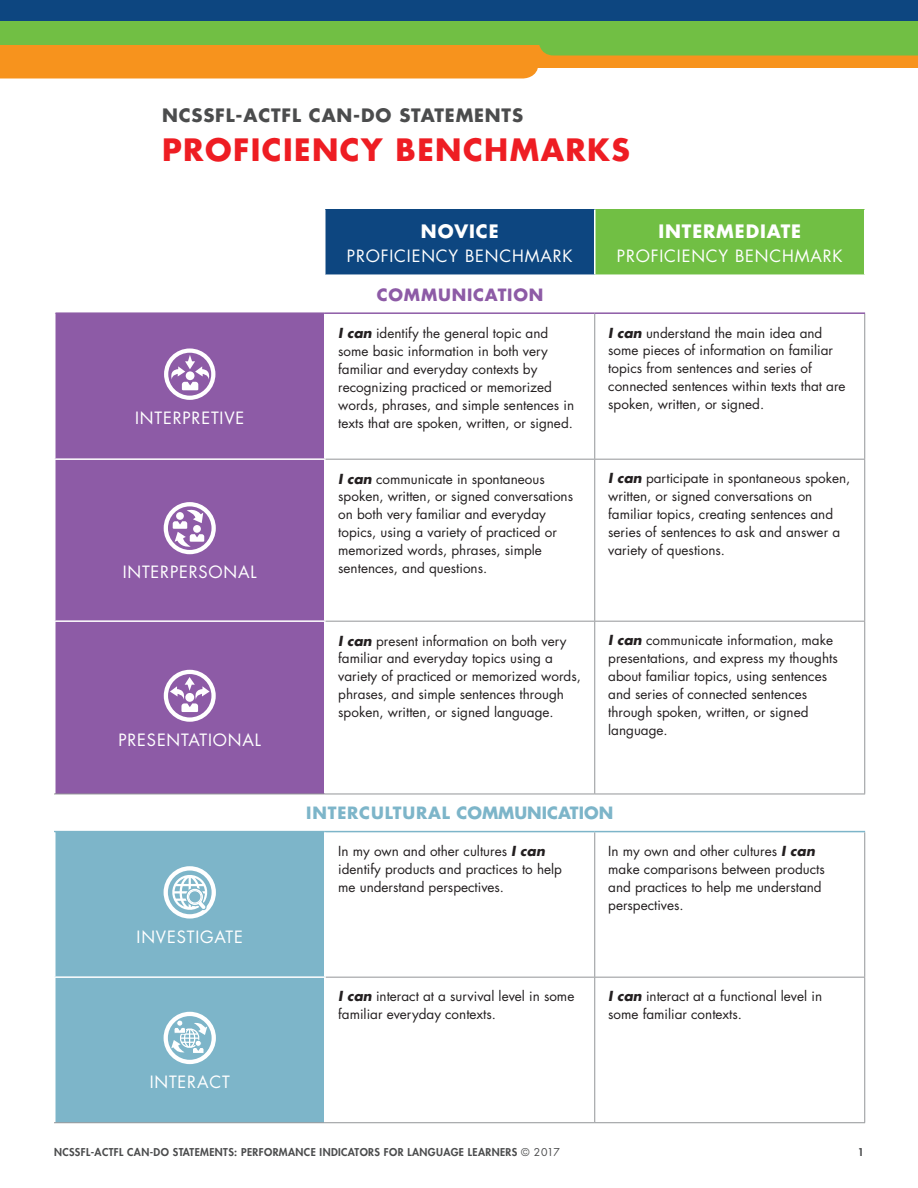
<style>
.page{position:relative;width:918px;height:1188px;background:#fff}
.page>*{position:absolute;margin:0;border:0;box-sizing:border-box;transform-origin:0 0}
.t1{font:700 30px "Futura";letter-spacing:.045em;color:#ee1d23}
.t2{font:700 18px "Futura";letter-spacing:.045em;color:#4b4c4d}
.t3{font:700 18px "Futura";letter-spacing:.05em;color:#fff}
.t4{font:16.5px "Futura";letter-spacing:.05em;color:#fff}
.t5{font:700 16.5px "Futura";color:#7db5c9}
.t6{font:700 16.5px "Futura";letter-spacing:.05em;color:#8d5ba6}
.t7{font:13.5px/18px "Futura";color:#231f20}
._1-Head{font:800 10.5px "Futura";letter-spacing:.035em;color:#4b4c4d}
.s1{font-weight:700;font-style:italic}
.s2{font-weight:400}
</style>
<div class="page">
<svg style="left:0;top:21px;width:918px;height:57px;background:#b5b040"></svg>
<div style="left:0;top:0;width:918px;height:21px;background:#0d4680"></div>
<div style="left:325px;top:210px;width:270px;height:65px;background:#0d4680"></div>
<div style="left:595px;top:210px;width:270px;height:65px;background:#71bf44"></div>
<div style="left:56px;top:314px;width:268px;height:306px;background:#8d5ba6"></div>
<div style="left:55px;top:621px;width:270px;height:173px;background:#8d5ba6"></div>
<div style="left:56px;top:832px;width:268px;height:290px;background:#7db5c9"></div>
<hr style="left:54px;top:622px;width:2px;height:172px;background:#fff">
<hr style="left:324px;top:622px;width:2px;height:172px;background:#fff">
<hr style="left:54px;top:620px;width:272px;height:2px;background:#fff">
<hr style="left:54px;top:458px;width:272px;height:2px;background:#fff">
<hr style="left:594px;top:832px;width:1px;height:145px;background:#939598">
<hr style="left:864px;top:832px;width:1px;height:145px;background:#939598">
<hr style="left:326px;top:977px;width:269px;height:1px;background:#939598">
<hr style="left:595px;top:977px;width:270px;height:1px;background:#939598">
<hr style="left:594px;top:978px;width:1px;height:144px;background:#939598">
<hr style="left:864px;top:978px;width:1px;height:144px;background:#939598">
<hr style="left:594px;top:314px;width:1px;height:145px;background:#939598">
<hr style="left:864px;top:314px;width:1px;height:145px;background:#939598">
<hr style="left:326px;top:459px;width:269px;height:1px;background:#939598">
<hr style="left:595px;top:459px;width:270px;height:1px;background:#939598">
<hr style="left:594px;top:460px;width:1px;height:161px;background:#939598">
<hr style="left:864px;top:460px;width:1px;height:161px;background:#939598">
<hr style="left:326px;top:621px;width:269px;height:1px;background:#939598">
<hr style="left:595px;top:621px;width:270px;height:1px;background:#939598">
<hr style="left:594px;top:622px;width:1px;height:172px;background:#939598">
<hr style="left:864px;top:622px;width:1px;height:172px;background:#939598">
<hr style="left:325px;top:274px;width:270px;height:2px;background:#fff">
<hr style="left:595px;top:274px;width:271px;height:2px;background:#fff">
<hr style="left:56px;top:312px;width:269px;height:2px;background:#8d5ba6">
<hr style="left:325px;top:312px;width:270px;height:2px;background:#8d5ba6">
<hr style="left:595px;top:312px;width:270px;height:2px;background:#8d5ba6">
<hr style="left:54px;top:831px;width:271px;height:1px;background:#7db5c9">
<hr style="left:325px;top:831px;width:270px;height:1px;background:#7db5c9">
<hr style="left:595px;top:831px;width:270px;height:1px;background:#7db5c9">
<hr style="left:324px;top:210px;width:2px;height:64px;background:#fff">
<hr style="left:594px;top:210px;width:2px;height:64px;background:#fff">
<hr style="left:864px;top:210px;width:2px;height:64px;background:#fff">
<hr style="left:54px;top:794px;width:271px;height:1px;background:#939598">
<hr style="left:325px;top:794px;width:270px;height:1px;background:#939598">
<hr style="left:595px;top:794px;width:270px;height:1px;background:#939598">
<hr style="left:54px;top:1122px;width:271px;height:1px;background:#939598">
<hr style="left:325px;top:1122px;width:270px;height:1px;background:#939598">
<hr style="left:595px;top:1122px;width:270px;height:1px;background:#939598">
<hr style="left:54px;top:976px;width:272px;height:2px;background:#fff">
<svg style="left:164px;top:348px;width:51px;height:52px"></svg>
<svg style="left:164px;top:502px;width:52px;height:52px"></svg>
<svg style="left:164px;top:670px;width:52px;height:52px"></svg>
<svg style="left:164px;top:866px;width:52px;height:53px"></svg>
<div style="left:189px;top:891px;width:12px;height:12px;background:#7db5c9;border-radius:50%"></div>
<div style="left:188px;top:890px;width:14px;height:14px;border:1px solid #fff;border-radius:50%"></div>
<svg style="left:164px;top:1012px;width:52px;height:52px"></svg>
<h2 class="t2" style="left:162px;top:103px;width:363px">NCSSFL-ACTFL CAN-DO STATEMENTS</h2>
<h1 class="t1" style="left:162px;top:129px;width:469px">PROFICIENCY BENCHMARKS</h1>
<p class="t4" style="left:135px;top:406px;width:111px">INTERPRETIVE</p>
<p class="t4" style="left:123px;top:561px;width:136px">INTERPERSONAL</p>
<p class="t4" style="left:118px;top:728px;width:144px">PRESENTATIONAL</p>
<p class="t4" style="left:137px;top:925px;width:108px">INVESTIGATE</p>
<p class="t4" style="left:150px;top:1071px;width:82px">INTERACT</p>
<h2 class="t3" style="left:421px;top:218px;width:79px">NOVICE</h2>
<p class="t4" style="left:347px;top:244px;width:227px">PROFICIENCY BENCHMARK</p>
<p class="t6" style="left:377px;top:283px;width:168px">COMMUNICATION</p>
<h2 class="t3" style="left:658px;top:218px;width:144px">INTERMEDIATE</h2>
<p class="t4" style="left:617px;top:244px;width:227px">PROFICIENCY BENCHMARK</p>
<p class="t7" style="left:338px;top:323px;width:237px"><span class="s1">I can</span> identify the general topic and some basic information in both very familiar and everyday contexts by recognizing practiced or memorized words, phrases, and simple sentences in texts that are spoken, written, or signed.</p>
<p class="t7" style="left:608px;top:323px;width:239px"><span class="s1">I can</span> understand the main idea and some pieces of information on familiar topics from sentences and series of connected sentences within texts that are spoken, written, or signed.</p>
<p class="t7" style="left:338px;top:469px;width:236px"><span class="s1">I can</span> communicate in spontaneous spoken, written, or signed conversations on both very familiar and everyday topics, using a variety of practiced or memorized words, phrases, simple sentences, and questions.</p>
<p class="t7" style="left:608px;top:469px;width:244px"><span class="s1">I can</span> participate in spontaneous spoken, written, or signed conversations on familiar topics, creating sentences and series of sentences to ask and answer a variety of questions.</p>
<p class="t7" style="left:338px;top:631px;width:244px"><span class="s1">I can</span> present information on both very familiar and everyday topics using a variety of practiced or memorized words, phrases, and simple sentences through spoken, written, or signed language.</p>
<p class="t7" style="left:608px;top:631px;width:231px"><span class="s1">I can</span> communicate information, make presentations, and express my thoughts about familiar topics, using sentences and series of connected sentences through spoken, written, or signed language.</p>
<p class="t5" style="left:306px;top:802px;width:309px">INTERCULTURAL COMMUNICATION</p>
<p class="t7" style="left:338px;top:842px;width:225px">In my own and other cultures <span class="s1">I can </span>identify products and practices to help me understand perspectives.</p>
<p class="t7" style="left:608px;top:842px;width:218px">In my own and other cultures <span class="s1">I can </span>make comparisons between products and practices to help me understand perspectives.</p>
<p class="t7" style="left:338px;top:987px;width:238px"><span class="s1">I can</span> interact at a survival level in some familiar everyday contexts.</p>
<p class="t7" style="left:608px;top:987px;width:215px"><span class="s1">I can</span> interact at a functional level in some familiar contexts.</p>
<p class="_1-Head" style="left:54px;top:1145px;width:507px">NCSSFL-ACTFL CAN-DO STATEMENTS: PERFORMANCE INDICATORS FOR LANGUAGE LEARNERS <span class="s2">© 2017</span></p>
<p class="_1-Head" style="left:858px;top:1145px;width:8px">1</p>
</div>
